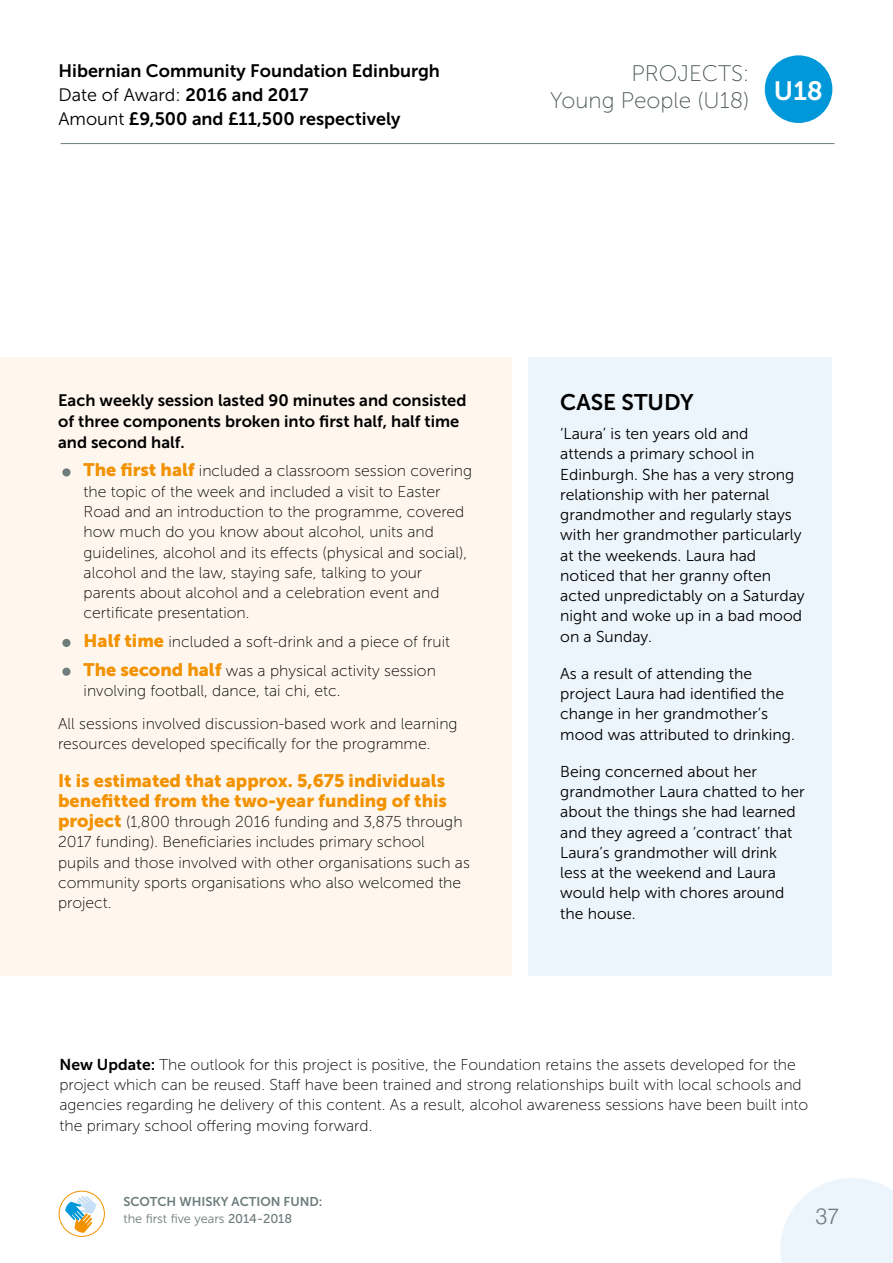
<style>
.page{position:relative;width:893px;height:1263px;background:#fff}
.page>*{position:absolute;margin:0;border:0;box-sizing:border-box;transform-origin:0 0}
.t1{font:26.4px "Museo Sans 700";color:#fff}
.t2{font:22.5px/27px "Museo Sans 100";color:#4d5858;text-align:right}
.t3{font:22.5px "Museo Sans 700";color:#000}
.t4{font:300 22.5px "Swiss 721 BT";color:#6e7c7c}
.t5{font:18px/20.2px "Museo Sans 900";color:#f39200}
.t6{font:18px "Museo Sans 700";color:#000}
.t7{font:18px "Museo Sans 300";color:#000}
.t8{font:16.5px/21px "Museo Sans 700";color:#000}
.t9{font:15.75px/20.2px "Museo Sans 100";color:#000}
.t10{font:15.75px/20.2px "Museo Sans 300";color:#000}
.t11{font:12.75px "Museo Sans 300";color:#6e7c7c}
.t12{font:12.75px "Museo Sans 700";color:#6e7c7c}
.s1{font-family:"Museo Sans 700"}
.s2{font-family:"Museo Sans 300"}
.s3{font-family:"Museo Sans 900";font-size:18px;color:#f39200}
.s4{font-family:"Museo Sans 500"}
</style>
<div class="page">
<svg style="left:780px;top:1178px;width:113px;height:85px;background:#eff6fc"></svg>
<div style="left:59px;top:1191px;width:46px;height:46px;border:1px solid #f39200;border-radius:50%"></div>
<svg style="left:65px;top:1196px;width:31px;height:37px"></svg>
<div style="left:0;top:357px;width:512px;height:618px;background:#fff7ee"></div>
<div style="left:62px;top:468px;width:9px;height:8px;background:#6e7c7c;border-radius:50%"></div>
<div style="left:62px;top:639px;width:9px;height:8px;background:#6e7c7c;border-radius:50%"></div>
<div style="left:62px;top:668px;width:9px;height:8px;background:#6e7c7c;border-radius:50%"></div>
<div style="left:529px;top:357px;width:303px;height:618px;background:#edf5fc"></div>
<hr style="left:61px;top:143px;width:773px;height:1px;background:#6e7c7c">
<div style="left:765px;top:55px;width:67px;height:68px;background:#0098d8;border-radius:50%"></div>
<p class="t6" style="left:58px;top:61px;width:383px">Hibernian Community Foundation Edinburgh</p>
<p class="t7" style="left:58px;top:85px;width:252px">Date of Award: <span class="s1">2016 and 2017</span></p>
<p class="t6" style="left:58px;top:109px;width:343px"><span class="s2">Amount</span> £9,500 and £11,500 respectively</p>
<h2 class="t2" style="left:550px;top:60px;width:201px">PROJECTS:<br>Young People (U18)</h2>
<h1 class="t1" style="left:774px;top:76px;width:51px">U18</h1>
<p class="t8" style="left:58px;top:389px;width:410px">Each weekly session lasted 90 minutes and consisted of three components broken into first half, half time and second half.</p>
<p class="t9" style="left:84px;top:461px;width:390px"><span class="s3">The first half</span> included a classroom session covering the topic of the week and included a visit to Easter Road and an introduction to the programme, covered how much do you know about alcohol, units and guidelines, alcohol and its effects (physical and social), alcohol and the law, staying safe, talking to your parents about alcohol and a celebration event and certificate presentation.</p>
<p class="t9" style="left:84px;top:627px;width:368px;line-height:28.8px"><span class="s3">Half time</span> included a soft-drink and a piece of fruit<br><span class="s3">The second half</span> was a physical activity session</p>
<p class="t9" style="left:58px;top:674px;width:401px;line-height:33px;text-indent:26px">involving football, dance, tai chi, etc.<br>All sessions involved discussion-based work and learning</p>
<p class="t9" style="left:58px;top:734px;width:374px">resources developed specifically for the programme.</p>
<p class="t5" style="left:58px;top:770px;width:390px">It is estimated that approx. 5,675 individuals benefitted from the two-year funding of this</p>
<p class="t9" style="left:58px;top:812px;width:413px"><span class="s3">project</span> (1,800 through 2016 funding and 3,875 through 2017 funding). Beneficiaries includes primary school pupils and those involved with other organisations such as community sports organisations who also welcomed the project.</p>
<h2 class="t3" style="left:560px;top:390px;width:135px">CASE STUDY</h2>
<p class="t10" style="left:560px;top:424px;width:246px">‘Laura’ is ten years old and attends a primary school in<br>Edinburgh. She has a very strong relationship with her paternal grandmother and regularly stays with her grandmother particularly at the weekends. Laura had noticed that her granny often acted unpredictably on a Saturday night and woke up in a bad mood on a Sunday.</p>
<p class="t10" style="left:560px;top:663px;width:236px">As a result of attending the project Laura had identified the change in her grandmother’s mood was attributed to drinking.</p>
<p class="t10" style="left:560px;top:761px;width:246px">Being concerned about her grandmother Laura chatted to her about the things she had learned and they agreed a ‘contract’ that<br>Laura’s grandmother will drink less at the weekend and Laura would help with chores around the house.</p>
<p class="t9" style="left:60px;top:1054px;width:750px"><span class="s1">New Update:</span> The outlook for this project is positive, the Foundation retains the assets developed for the project which can be reused. Staff have been trained and strong relationships built with local schools and agencies regarding he delivery of this content. As a result, alcohol awareness sessions have been built into the primary school offering moving forward.</p>
<p class="t12" style="left:123px;top:1195px;width:201px">SCOTCH WHISKY ACTION FUND:</p>
<p class="t11" style="left:123px;top:1212px;width:170px">the first five years <span class="s4">2014-2018</span></p>
<h2 class="t4" style="left:815px;top:1202px;width:25px">37</h2>
</div>
